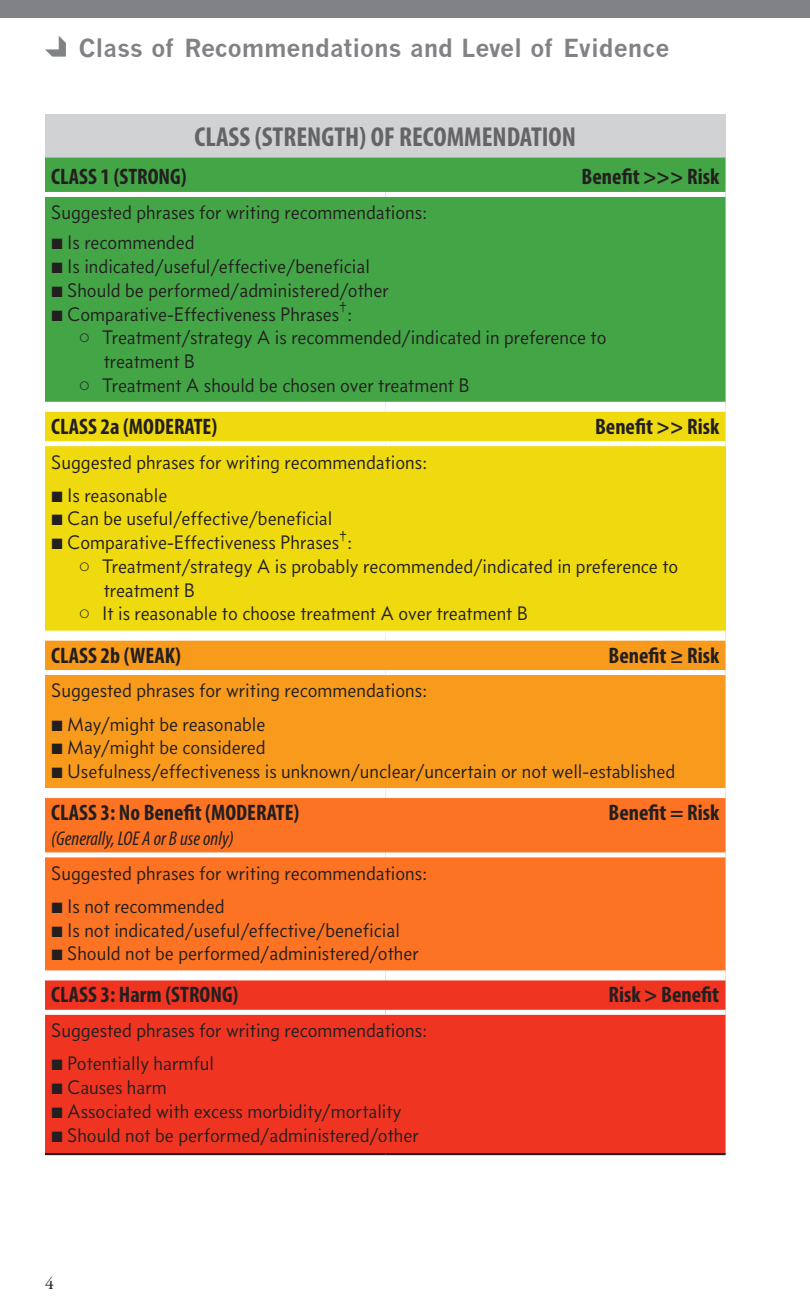
<style>
.page{position:relative;width:810px;height:1305px;background:#fff}
.page>*{position:absolute;margin:0;border:0;box-sizing:border-box;transform-origin:0 0}
.Table_column_head{font:700 condensed 27.5px "Myriad Pro";color:#646466}
.t1{font:700 24.25px "News Gothic";color:#808285}
.t2{font:700 condensed 22.5px "Myriad Pro";color:#231f20}
.recommendation{font:20px/23.8px "Concourse T3";color:#231f20}
.t3{font:italic condensed 20px "Myriad Pro";color:#231f20}
.t4{font:17.5px "Garamond Premr Pro";color:#231f20}
.s1{font-family:"Menlo"}
.s2{font-family:"Lucida Grande"}
</style>
<div class="page">
<div style="left:0;top:0;width:810px;height:18px;background:#808285"></div>
<svg style="left:45px;top:36px;width:21px;height:21px"></svg>
<div style="left:45px;top:114px;width:681px;height:44px;background:#d1d2d4"></div>
<div style="left:45px;top:158px;width:681px;height:244px;background:#44a547"></div>
<div style="left:45px;top:412px;width:681px;height:29px;background:#efda0f"></div>
<div style="left:45px;top:444px;width:681px;height:192px;background:#efda0f"></div>
<div style="left:45px;top:641px;width:681px;height:147px;background:#f89a1c"></div>
<div style="left:45px;top:798px;width:681px;height:172px;background:#fb7323"></div>
<div style="left:45px;top:980px;width:681px;height:173px;background:#ef3522"></div>
<hr style="left:45px;top:1153px;width:340px;height:2px;background:#231f20">
<svg style="left:385px;top:1153px;width:14px;height:2px"></svg>
<hr style="left:399px;top:1153px;width:327px;height:2px;background:#231f20">
<div style="left:45px;top:192px;width:340px;height:5px;background:#fff"></div>
<div style="left:385px;top:192px;width:14px;height:5px;background:#fff"></div>
<div style="left:399px;top:192px;width:327px;height:5px;background:#fff"></div>
<div style="left:45px;top:441px;width:340px;height:5px;background:#fff"></div>
<div style="left:385px;top:441px;width:14px;height:5px;background:#fff"></div>
<div style="left:399px;top:441px;width:327px;height:5px;background:#fff"></div>
<div style="left:45px;top:670px;width:340px;height:5px;background:#fff"></div>
<div style="left:385px;top:670px;width:14px;height:5px;background:#fff"></div>
<div style="left:399px;top:670px;width:327px;height:5px;background:#fff"></div>
<div style="left:45px;top:852px;width:340px;height:5px;background:#fff"></div>
<div style="left:385px;top:852px;width:14px;height:5px;background:#fff"></div>
<div style="left:399px;top:852px;width:327px;height:5px;background:#fff"></div>
<div style="left:45px;top:1010px;width:340px;height:5px;background:#fff"></div>
<div style="left:385px;top:1010px;width:14px;height:5px;background:#fff"></div>
<div style="left:399px;top:1010px;width:327px;height:5px;background:#fff"></div>
<div style="left:45px;top:631px;width:340px;height:10px;background:#fff"></div>
<div style="left:385px;top:631px;width:14px;height:10px;background:#fff"></div>
<div style="left:399px;top:631px;width:327px;height:10px;background:#fff"></div>
<p class="t1" style="left:79px;top:33px;width:592px">Class of Recommendations and Level of Evidence</p>
<p class="Table_column_head" style="left:195px;top:120px;width:383px">CLASS (STRENGTH) OF RECOMMENDATION</p>
<p class="t2" style="left:51px;top:163px;width:137px">CLASS 1 (STRONG)</p>
<p class="t2" style="left:582px;top:163px;width:139px">Benefit &gt;&gt;&gt; Risk</p>
<p class="recommendation" style="left:51px;top:201px;width:378px">Suggested phrases for writing recommendations:</p>
<p class="recommendation" style="left:51px;top:231px;width:145px"><span class="s1">◼</span> Is recommended</p>
<p class="recommendation" style="left:51px;top:254px;width:320px"><span class="s1">◼</span> Is indicated/useful/effective/beneficial</p>
<p class="recommendation" style="left:51px;top:278px;width:339px"><span class="s1">◼</span> Should be performed/administered/other</p>
<p class="recommendation" style="left:51px;top:302px;width:303px"><span class="s1">◼</span> Comparative-Effectiveness Phrases<sup>†</sup>:</p>
<p class="recommendation" style="left:104px;top:326px;width:504px;text-indent:-25px"><span class="s2">◦</span> Treatment/strategy A is recommended/indicated in preference to treatment B</p>
<p class="recommendation" style="left:79px;top:373px;width:392px"><span class="s2">◦</span> Treatment A should be chosen over treatment B</p>
<p class="t2" style="left:51px;top:412px;width:168px">CLASS 2a (MODERATE)</p>
<p class="t2" style="left:595px;top:412px;width:126px">Benefit &gt;&gt; Risk</p>
<p class="recommendation" style="left:51px;top:450px;width:378px">Suggested phrases for writing recommendations:</p>
<p class="recommendation" style="left:51px;top:483px;width:118px"><span class="s1">◼</span> Is reasonable</p>
<p class="recommendation" style="left:51px;top:507px;width:283px"><span class="s1">◼</span> Can be useful/effective/beneficial</p>
<p class="recommendation" style="left:51px;top:530px;width:303px"><span class="s1">◼</span> Comparative-Effectiveness Phrases<sup>†</sup>:</p>
<p class="recommendation" style="left:104px;top:554px;width:576px;text-indent:-25px"><span class="s2">◦</span> Treatment/strategy A is probably recommended/indicated in preference to treatment B</p>
<p class="recommendation" style="left:79px;top:602px;width:451px"><span class="s2">◦</span> It is reasonable to choose treatment A over treatment B</p>
<p class="t2" style="left:51px;top:641px;width:131px">CLASS 2b (WEAK)</p>
<p class="t2" style="left:608px;top:641px;width:112px">Benefit ≥ Risk</p>
<p class="recommendation" style="left:51px;top:679px;width:378px">Suggested phrases for writing recommendations:</p>
<p class="recommendation" style="left:51px;top:712px;width:216px"><span class="s1">◼</span> May/might be reasonable</p>
<p class="recommendation" style="left:51px;top:736px;width:216px"><span class="s1">◼</span> May/might be considered</p>
<p class="recommendation" style="left:51px;top:759px;width:626px"><span class="s1">◼</span> Usefulness/effectiveness is unknown/unclear/uncertain or not well-established</p>
<p class="t2" style="left:51px;top:798px;width:250px">CLASS 3: No Benefit (MODERATE)</p>
<p class="t3" style="left:51px;top:826px;width:184px">(Generally, LOE A or B use only)</p>
<p class="t2" style="left:608px;top:798px;width:112px">Benefit = Risk</p>
<p class="recommendation" style="left:51px;top:861px;width:378px">Suggested phrases for writing recommendations:</p>
<p class="recommendation" style="left:51px;top:894px;width:175px"><span class="s1">◼</span> Is not recommended</p>
<p class="recommendation" style="left:51px;top:918px;width:350px"><span class="s1">◼</span> Is not indicated/useful/effective/beneficial</p>
<p class="recommendation" style="left:51px;top:942px;width:369px"><span class="s1">◼</span> Should not be performed/administered/other</p>
<p class="t2" style="left:51px;top:981px;width:189px">CLASS 3: Harm (STRONG)</p>
<p class="t2" style="left:608px;top:981px;width:112px">Risk &gt; Benefit</p>
<p class="recommendation" style="left:51px;top:1018px;width:378px">Suggested phrases for writing recommendations:</p>
<p class="recommendation" style="left:51px;top:1052px;width:164px"><span class="s1">◼</span> Potentially harmful</p>
<p class="recommendation" style="left:51px;top:1075px;width:117px"><span class="s1">◼</span> Causes harm</p>
<p class="recommendation" style="left:51px;top:1099px;width:352px"><span class="s1">◼</span> Associated with excess morbidity/mortality</p>
<p class="recommendation" style="left:51px;top:1123px;width:369px"><span class="s1">◼</span> Should not be performed/administered/other</p>
<p class="t4" style="left:45px;top:1273px;width:10px">4</p>
</div>
